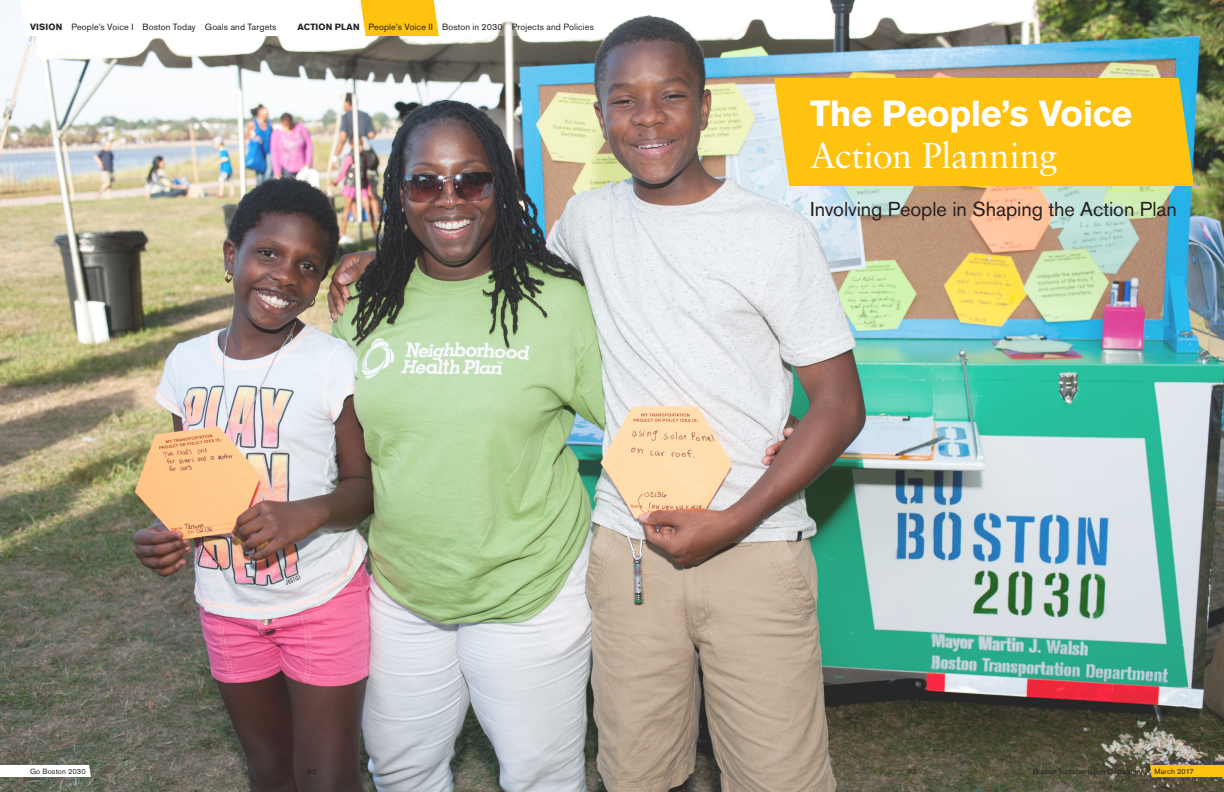
<style>
.page{position:relative;width:1224px;height:792px;background:#fff}
.page>*{position:absolute;margin:0;border:0;box-sizing:border-box;transform-origin:0 0}
.Akzidenz_36_42{font:700 36px "Akzidenz Grotesk BE";letter-spacing:-.01em;color:#fff}
.Sabon_36_42{font:36px "Sabon";letter-spacing:-.005em;color:#fff}
.Akzidenz_20_24{font:20px "Akzidenz Grotesk BE";letter-spacing:-.005em;color:#231f20}
.t1{font:9px "Akzidenz Grotesk BE";letter-spacing:.01em;color:#231f20}
.Akzidenz_7_5_9{font:7.5px "Akzidenz Grotesk BE";letter-spacing:.02em;color:#231f20}
.s1{font-weight:700}
</style>
<div class="page">
<img style="left:0;top:0;width:1224px;height:792px">
<div style="left:774px;top:78px;width:420px;height:108px;background:#fec210"></div>
<svg style="left:0;top:765px;width:91px;height:12px"></svg>
<svg style="left:18px;top:0;width:588px;height:36px"></svg>
<svg style="left:1150px;top:765px;width:74px;height:12px"></svg>
<p class="t1" style="left:30px;top:22px;width:248px"><span class="s1">VISION</span> People’s Voice I Boston Today Goals and Targets</p>
<p class="t1" style="left:298px;top:22px;width:298px"><span class="s1">ACTION PLAN</span> People’s Voice II Boston in 2030 Projects and Policies</p>
<p class="Akzidenz_36_42" style="left:810px;top:93px;width:324px">The People’s Voice</p>
<p class="Sabon_36_42" style="left:810px;top:134px;width:249px">Action Planning</p>
<p class="Akzidenz_20_24" style="left:810px;top:197px;width:368px">Involving People in Shaping the Action Plan</p>
<p class="Akzidenz_7_5_9" style="left:30px;top:767px;width:57px">Go Boston 2030</p>
<p class="Akzidenz_7_5_9" style="left:308px;top:767px;width:10px">82</p>
<p class="Akzidenz_7_5_9" style="left:908px;top:767px;width:10px">83</p>
<p class="Akzidenz_7_5_9" style="left:1033px;top:767px;width:163px">Boston Transportation Department March 2017</p>
</div>
